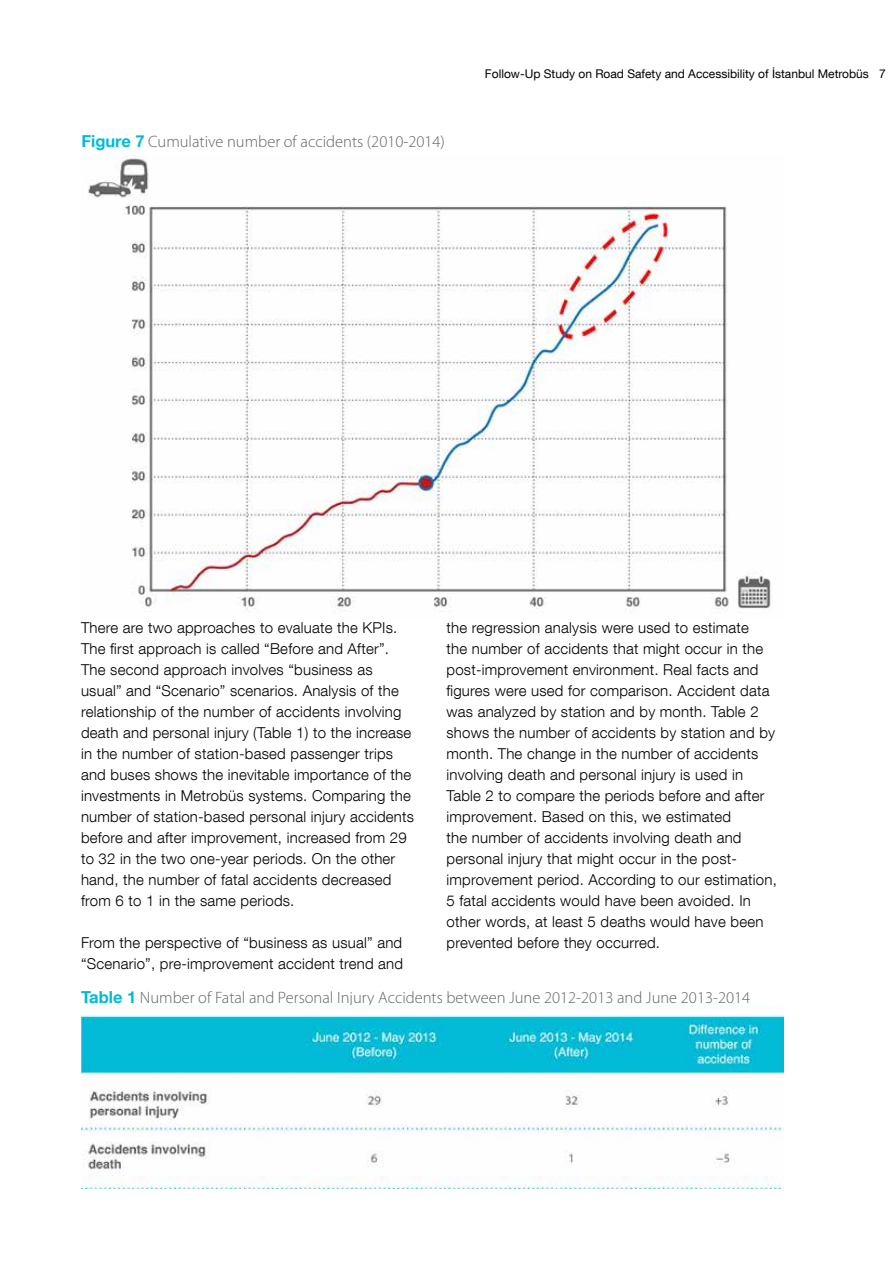
<style>
.page{position:relative;width:893px;height:1263px;background:#fff}
.page>*{position:absolute;margin:0;border:0;box-sizing:border-box;transform-origin:0 0}
.t1{font:300 16.5px "Myriad Pro";color:#636466}
.t2{font:300 15px/21px "Helvetica Neue LT Com";letter-spacing:.015em;color:#000}
.t3{font:12px "Helvetica Neue LT Com";color:#000}
.s1{font-family:"Helvetica Neue LT Com";font-weight:700;color:#00bbd6}
</style>
<div class="page">
<img style="left:88px;top:158px;width:684px;height:455px">
<img style="left:81px;top:1014px;width:702px;height:175px">
<p class="t1" style="left:81px;top:132px;width:365px"><span class="s1">Figure 7</span> Cumulative number of accidents (2010-2014)</p>
<p class="t3" style="left:485px;top:67px;width:402px">Follow-Up Study on Road Safety and Accessibility of İstanbul Metrobüs 7</p>
<p class="t2" style="left:81px;top:617px;width:335px">There are two approaches to evaluate the KPIs.<br>The first approach is called “Before and After”.<br>The second approach involves “business as usual” and “Scenario” scenarios. Analysis of the relationship of the number of accidents involving death and personal injury (Table 1) to the increase in the number of station-based passenger trips and buses shows the inevitable importance of the investments in Metrobüs systems. Comparing the number of station-based personal injury accidents before and after improvement, increased from 29 to 32 in the two one-year periods. On the other hand, the number of fatal accidents decreased from 6 to 1 in the same periods.</p>
<p class="t2" style="left:81px;top:932px;width:324px">From the perspective of “business as usual” and “Scenario”, pre-improvement accident trend and</p>
<p class="t2" style="left:446px;top:617px;width:332px">the regression analysis were used to estimate<br>the number of accidents that might occur in the post-improvement environment. Real facts and figures were used for comparison. Accident data was analyzed by station and by month. Table 2 shows the number of accidents by station and by month. The change in the number of accidents involving death and personal injury is used in Table 2 to compare the periods before and after improvement. Based on this, we estimated<br>the number of accidents involving death and personal injury that might occur in the post&shy;improvement period. According to our estimation, 5 fatal accidents would have been avoided. In other words, at least 5 deaths would have been prevented before they occurred.</p>
<p class="t1" style="left:81px;top:988px;width:671px"><span class="s1">Table 1</span> Number of Fatal and Personal Injury Accidents between June 2012-2013 and June 2013-2014</p>
</div>
